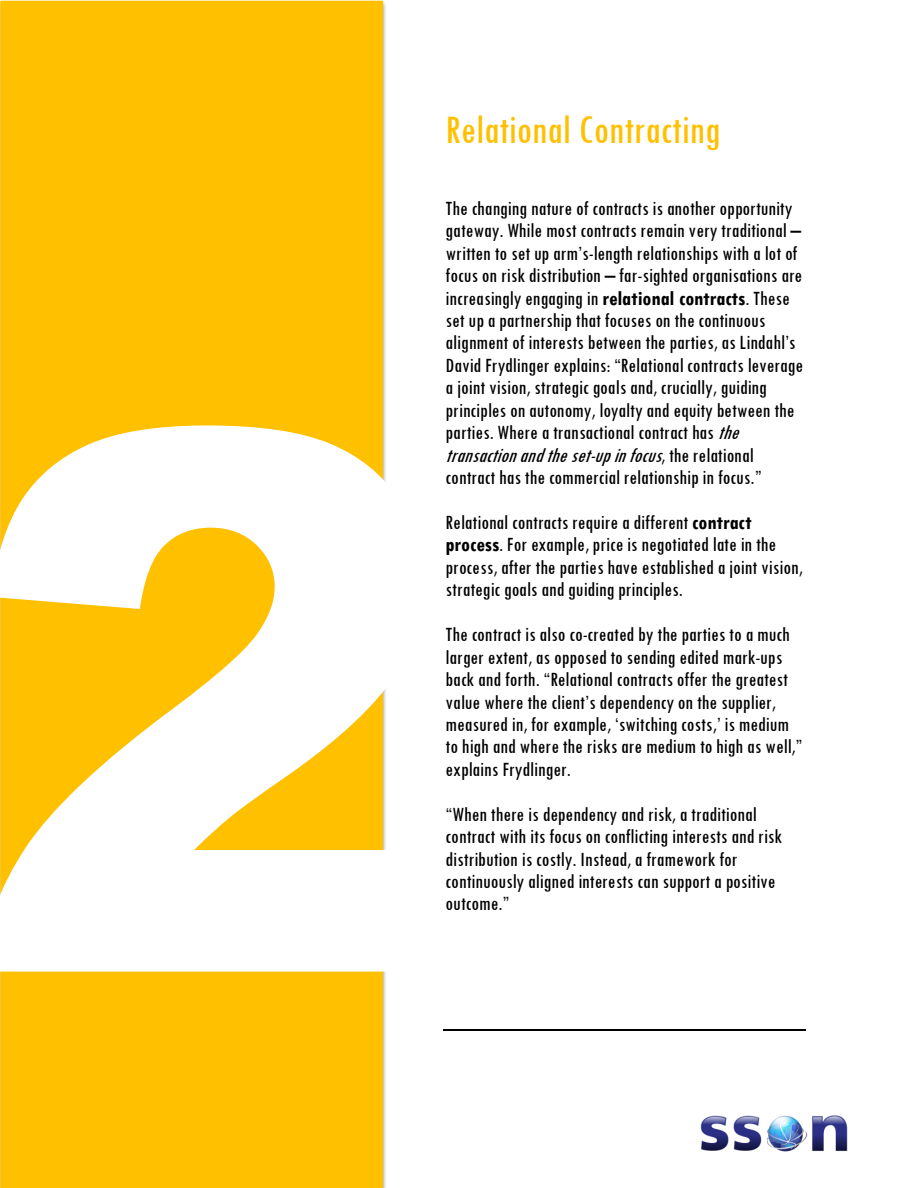
<style>
.page{position:relative;width:918px;height:1188px;background:#fff}
.page>*{position:absolute;margin:0;border:0;box-sizing:border-box;transform-origin:0 0}
.t1{font:900 750.15px "Arial";color:#fff}
.t2{font:42px "Tw Cen MT Condensed";color:#ffc000}
.t3{font:21px/22.5px "Tw Cen MT Condensed";color:#000}
.s1{font-weight:700}
.s2{font-style:italic}
</style>
<div class="page">
<hr style="left:443px;top:1030px;width:363px;height:1px;background:#000">
<div style="left:0;top:1px;width:383px;height:1187px;background:#ffc000"></div>
<img style="left:700px;top:1115px;width:148px;height:37px">
<p class="t2" style="left:446px;top:108px;width:276px">Relational Contracting</p>
<p class="t1" style="left:-40px;top:146px;width:502px">2</p>
<p class="t3" style="left:446px;top:197px;width:359px">The changing nature of contracts is another opportunity gateway. While most contracts remain very traditional – written to set up arm’s-length relationships with a lot of focus on risk distribution – far-sighted organisations are increasingly engaging in <span class="s1">relational contracts</span>. These set up a partnership that focuses on the continuous alignment of interests between the parties, as Lindahl’s David Frydlinger explains: “Relational contracts leverage a joint vision, strategic goals and, crucially, guiding principles on autonomy, loyalty and equity between the parties. Where a transactional contract has <span class="s2">the transactionandtheset-upinfocus</span>, t h e r e l a t i o n a l contract has the commercial relationship in focus.”</p>
<p class="t3" style="left:446px;top:511px;width:359px">Relational contracts require a different <span class="s1">contract process</span>. For example, price is negotiated late in the process, after the parties have established a joint vision, strategic goals and guiding principles.</p>
<p class="t3" style="left:446px;top:623px;width:358px">The contract is also co-created by the parties to a much larger extent, as opposed to sending edited mark-ups back and forth. “Relational contracts offer the greatest value where the client’s dependency on the supplier, measured in, for example, ‘switching costs,’ is medium to high and where the risks are medium to high as well,” explains Frydlinger.</p>
<p class="t3" style="left:446px;top:803px;width:338px">“When there is dependency and risk, a traditional contract with its focus on conflicting interests and risk distribution is costly. Instead, a framework for continuously aligned interests can support a positive</p>
<p class="t3" style="left:446px;top:892px;width:65px">outcome.”</p>
</div>
